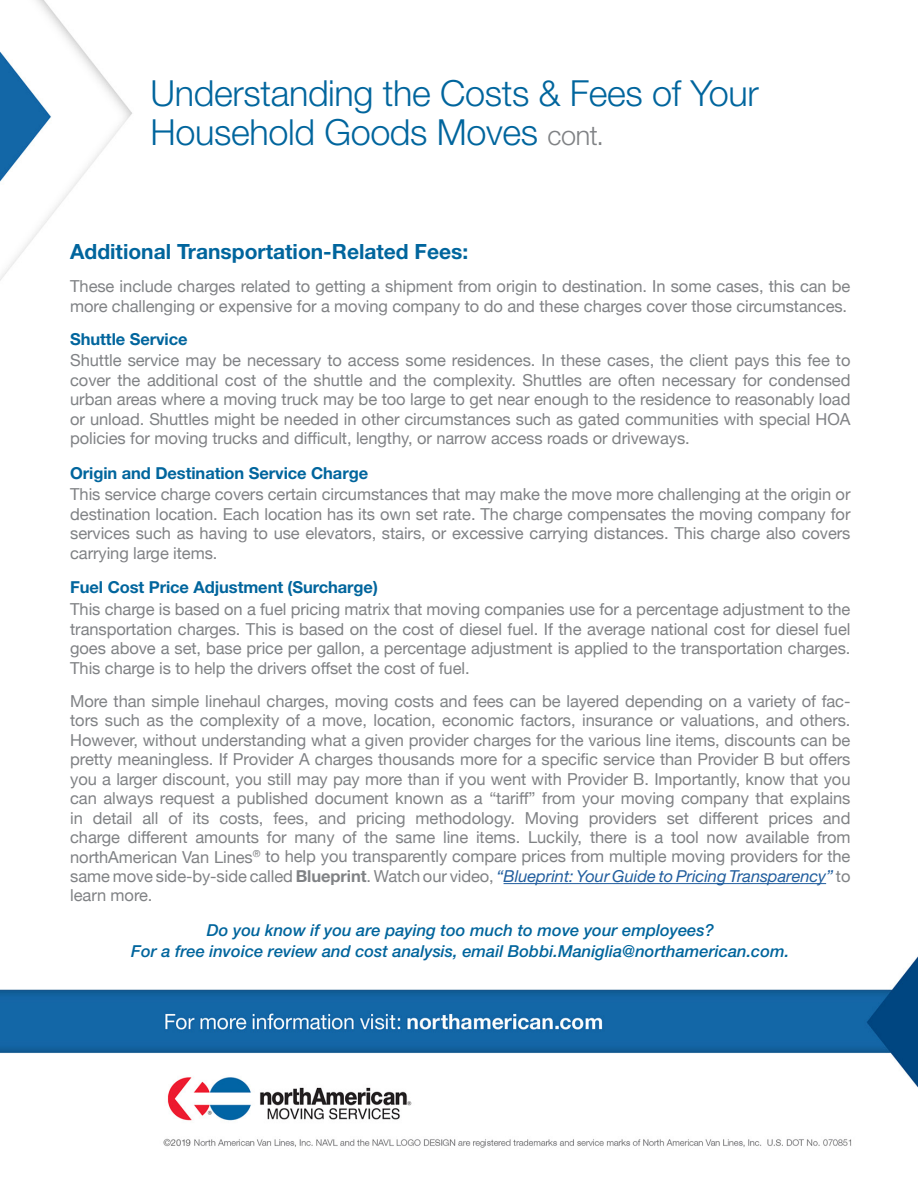
<style>
.page{position:relative;width:918px;height:1188px;background:#fff}
.page>*{position:absolute;margin:0;border:0;box-sizing:border-box;transform-origin:0 0}
.t1{font:300 36px/39px "Helvetica Neue";letter-spacing:-.01em;color:#00659d}
.t2{font:700 21px "Helvetica Neue";color:#00659d}
.t3{font:16.5px/19.5px "Helvetica Neue";letter-spacing:-.005em;color:#808285;text-align:justify}
.t4{font:italic 500 16.5px/21px "Helvetica Neue";color:#00659d;text-align:center}
.t5{font:700 16.5px "Helvetica Neue";letter-spacing:-.005em;color:#00659d}
.s1{font-size:27px;color:#808285}
.s2{font-weight:700}
.s3{font-style:italic;color:#215e9e}
</style>
<div class="page">
<img style="left:0;top:0;width:918px;height:1148px">
<hr style="left:504px;top:883px;width:322px;height:1px;background:#215e9e">
<h1 class="t1" style="left:151px;top:73px;width:610px">Understanding the Costs &amp; Fees of Your<br>Household Goods Moves <span class="s1">cont.</span></h1>
<p class="t2" style="left:70px;top:239px;width:400px">Additional Transportation-Related Fees:</p>
<p class="t3" style="left:70px;top:278px;width:782px">These include charges related to getting a shipment from origin to destination. In some cases, this can be more challenging or expensive for a moving company to do and these charges cover those circumstances.</p>
<p class="t5" style="left:70px;top:329px;width:119px">Shuttle Service</p>
<p class="t3" style="left:70px;top:352px;width:782px">Shuttle service may be necessary to access some residences. In these cases, the client pays this fee to cover the additional cost of the shuttle and the complexity. Shuttles are often necessary for condensed urban areas where a moving truck may be too large to get near enough to the residence to reasonably load or unload. Shuttles might be needed in other circumstances such as gated communities with special HOA policies for moving trucks and difficult, lengthy, or narrow access roads or driveways.</p>
<p class="t5" style="left:70px;top:463px;width:299px">Origin and Destination Service Charge</p>
<p class="t3" style="left:70px;top:486px;width:782px">This service charge covers certain circumstances that may make the move more challenging at the origin or destination location. Each location has its own set rate. The charge compensates the moving company for services such as having to use elevators, stairs, or excessive carrying distances. This charge also covers carrying large items.</p>
<p class="t5" style="left:70px;top:577px;width:309px">Fuel Cost Price Adjustment (Surcharge)</p>
<p class="t3" style="left:70px;top:600px;width:782px">This charge is based on a fuel pricing matrix that moving companies use for a percentage adjustment to the transportation charges. This is based on the cost of diesel fuel. If the average national cost for diesel fuel goes above a set, base price per gallon, a percentage adjustment is applied to the transportation charges.<br>This charge is to help the drivers offset the cost of fuel.</p>
<p class="t3" style="left:70px;top:692px;width:782px">More than simple linehaul charges, moving costs and fees can be layered depending on a variety of fac&shy;tors such as the complexity of a move, location, economic factors, insurance or valuations, and others.<br>However, without understanding what a given provider charges for the various line items, discounts can be pretty meaningless. If Provider A charges thousands more for a specific service than Provider B but offers you a larger discount, you still may pay more than if you went with Provider B. Importantly, know that you can always request a published document known as a “tariff” from your moving company that explains in detail all of its costs, fees, and pricing methodology. Moving providers set different prices and charge different amounts for many of the same line items. Luckily, there is a tool now available from northAmerican Van Lines<sup>®</sup> to help you transparently compare prices from multiple moving providers for the same move side-by-side called <span class="s2">Blueprint</span>. Watch our video, <span class="s3">“Blueprint: Your Guide to Pricing Transparency”</span> to learn more.</p>
<p class="t4" style="left:131px;top:919px;width:660px">Do you know if you are paying too much to move your employees?<br>For a free invoice review and cost analysis, email Bobbi.Maniglia@northamerican.com.</p>
</div>
